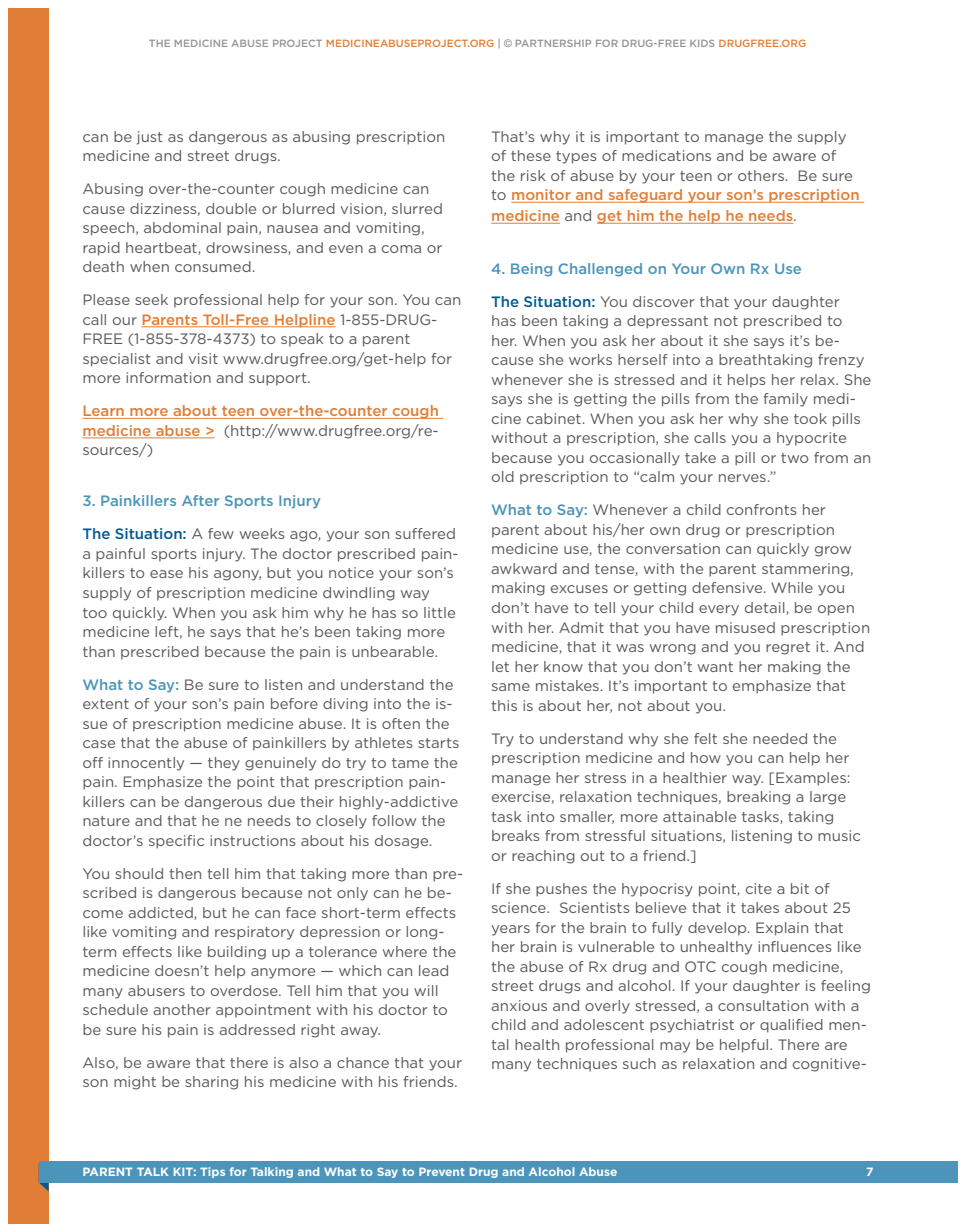
<style>
.page{position:relative;width:962px;height:1232px;background:#fff}
.page>*{position:absolute;margin:0;border:0;box-sizing:border-box;transform-origin:0 0}
.t1{font:15px/19.5px "Gotham";color:#57585a}
.t2{font:500 15px/19.5px "Gotham";color:#e07e37;text-align:justify}
.t3{font:500 15px "Gotham";color:#4c94b9}
.t4{font:700 12px "Gotham";color:#fff}
.t5{font:500 10.5px "Gotham";color:#939598}
.s1{color:#e07e37}
.s2{font-family:"Arial";font-weight:400;color:#808285}
.s3{font-weight:500;color:#e07e37}
.s4{font-weight:400;color:#57585a}
.s5{font-weight:500;color:#015a92}
.s6{font-weight:500;color:#4c94b9}
</style>
<div class="page">
<div style="left:8px;top:8px;width:41px;height:1215px;background:#e07e37"></div>
<svg style="left:39px;top:1182px;width:10px;height:9px"></svg>
<div style="left:39px;top:1160px;width:918px;height:22px;background:#4c94b9"></div>
<hr style="left:141px;top:326px;width:194px;height:1px;background:#e07e37">
<hr style="left:82px;top:418px;width:361px;height:1px;background:#e07e37">
<hr style="left:82px;top:437px;width:133px;height:1px;background:#e07e37">
<hr style="left:511px;top:202px;width:353px;height:1px;background:#e07e37">
<hr style="left:491px;top:223px;width:69px;height:1px;background:#e07e37">
<hr style="left:596px;top:223px;width:197px;height:1px;background:#e07e37">
<p class="t5" style="left:149px;top:37px;width:658px">THE MEDICINE ABUSE PROJECT <span class="s1">MEDICINEABUSEPROJECT.ORG</span> | <span class="s2">©</span> PARTNERSHIP FOR DRUG-FREE KIDS <span class="s1">DRUGFREE.ORG</span></p>
<p class="t1" style="left:82px;top:126px;width:364px">can be just as dangerous as abusing prescription medicine and street drugs.</p>
<p class="t1" style="left:82px;top:179px;width:362px">Abusing over-the-counter cough medicine can cause dizziness, double or blurred vision, slurred speech, abdominal pain, nausea and vomiting, rapid heartbeat, drowsiness, and even a coma or death when consumed.</p>
<p class="t1" style="left:82px;top:290px;width:380px">Please seek professional help for your son. You can call our <span class="s3">Parents Toll-Free Helpline</span> 1-855-DRUG-FREE (1-855-378-4373) to speak to a parent specialist and visit www.drugfree.org/get-help for more information and support.</p>
<p class="t2" style="left:82px;top:401px;width:358px">Learn more about teen over-the-counter cough medicine abuse &gt; <span class="s4">(http://www.drugfree.org/re&shy;sources/)</span></p>
<p class="t3" style="left:82px;top:492px;width:240px">3. Painkillers After Sports Injury</p>
<p class="t1" style="left:82px;top:524px;width:377px"><span class="s5">The Situation:</span> A few weeks ago, your son suffered a painful sports injury. The doctor prescribed pain&shy;killers to ease his agony, but you notice your son’s supply of prescription medicine dwindling way too quickly. When you ask him why he has so little medicine left, he says that he’s been taking more than prescribed because the pain is unbearable.</p>
<p class="t1" style="left:82px;top:674px;width:378px"><span class="s6">What to Say:</span> Be sure to listen and understand the extent of your son’s pain before diving into the is&shy;sue of prescription medicine abuse. It is often the case that the abuse of painkillers by athletes starts off innocently — they genuinely do try to tame the pain. Emphasize the point that prescription pain&shy;killers can be dangerous due their highly-addictive nature and that he ne needs to closely follow the doctor’s specific instructions about his dosage.</p>
<p class="t1" style="left:82px;top:863px;width:382px">You should then tell him that taking more than pre&shy;scribed is dangerous because not only can he be&shy;come addicted, but he can face short-term effects like vomiting and respiratory depression or long&shy;term effects like building up a tolerance where the medicine doesn’t help anymore — which can lead many abusers to overdose. Tell him that you will schedule another appointment with his doctor to be sure his pain is addressed right away.</p>
<p class="t1" style="left:82px;top:1052px;width:381px">Also, be aware that there is also a chance that your son might be sharing his medicine with his friends.</p>
<p class="t1" style="left:491px;top:126px;width:370px">That’s why it is important to manage the supply of these types of medications and be aware of the risk of abuse by your teen or others. Be sure to <span class="s3">monitor and safeguard your son’s prescription</span></p>
<p class="t2" style="left:491px;top:206px;width:307px">medicine <span class="s4">and</span> get him the help he needs<span class="s4">.</span></p>
<p class="t3" style="left:491px;top:260px;width:312px">4. Being Challenged on Your Own Rx Use</p>
<p class="t1" style="left:491px;top:291px;width:382px"><span class="s5">The Situation:</span> You discover that your daughter<br>has been taking a depressant not prescribed to her. When you ask her about it she says it’s be&shy;cause she works herself into a breathtaking frenzy whenever she is stressed and it helps her relax. She says she is getting the pills from the family medi&shy;cine cabinet. When you ask her why she took pills without a prescription, she calls you a hypocrite because you occasionally take a pill or two from an old prescription to “calm your nerves.”</p>
<p class="t1" style="left:491px;top:500px;width:380px"><span class="s6">What to Say:</span> Whenever a child confronts her parent about his/her own drug or prescription medicine use, the conversation can quickly grow awkward and tense, with the parent stammering, making excuses or getting defensive. While you don’t have to tell your child every detail, be open with her. Admit that you have misused prescription medicine, that it was wrong and you regret it. And let her know that you don’t want her making the same mistakes. It’s important to emphasize that this is about her, not about you.</p>
<p class="t1" style="left:491px;top:728px;width:371px">Try to understand why she felt she needed the prescription medicine and how you can help her manage her stress in a healthier way. [Examples: exercise, relaxation techniques, breaking a large task into smaller, more attainable tasks, taking breaks from stressful situations, listening to music or reaching out to a friend.]</p>
<p class="t1" style="left:491px;top:878px;width:381px">If she pushes the hypocrisy point, cite a bit of science. Scientists believe that it takes about 25 years for the brain to fully develop. Explain that her brain is vulnerable to unhealthy influences like the abuse of Rx drug and OTC cough medicine, street drugs and alcohol. If your daughter is feeling anxious and overly stressed, a consultation with a child and adolescent psychiatrist or qualified men&shy;tal health professional may be helpful. There are many techniques such as relaxation and cognitive-</p>
<p class="t4" style="left:82px;top:1163px;width:536px">PARENT TALK KIT: Tips for Talking and What to Say to Prevent Drug and Alcohol Abuse</p>
<p class="t4" style="left:865px;top:1163px;width:9px">7</p>
</div>
